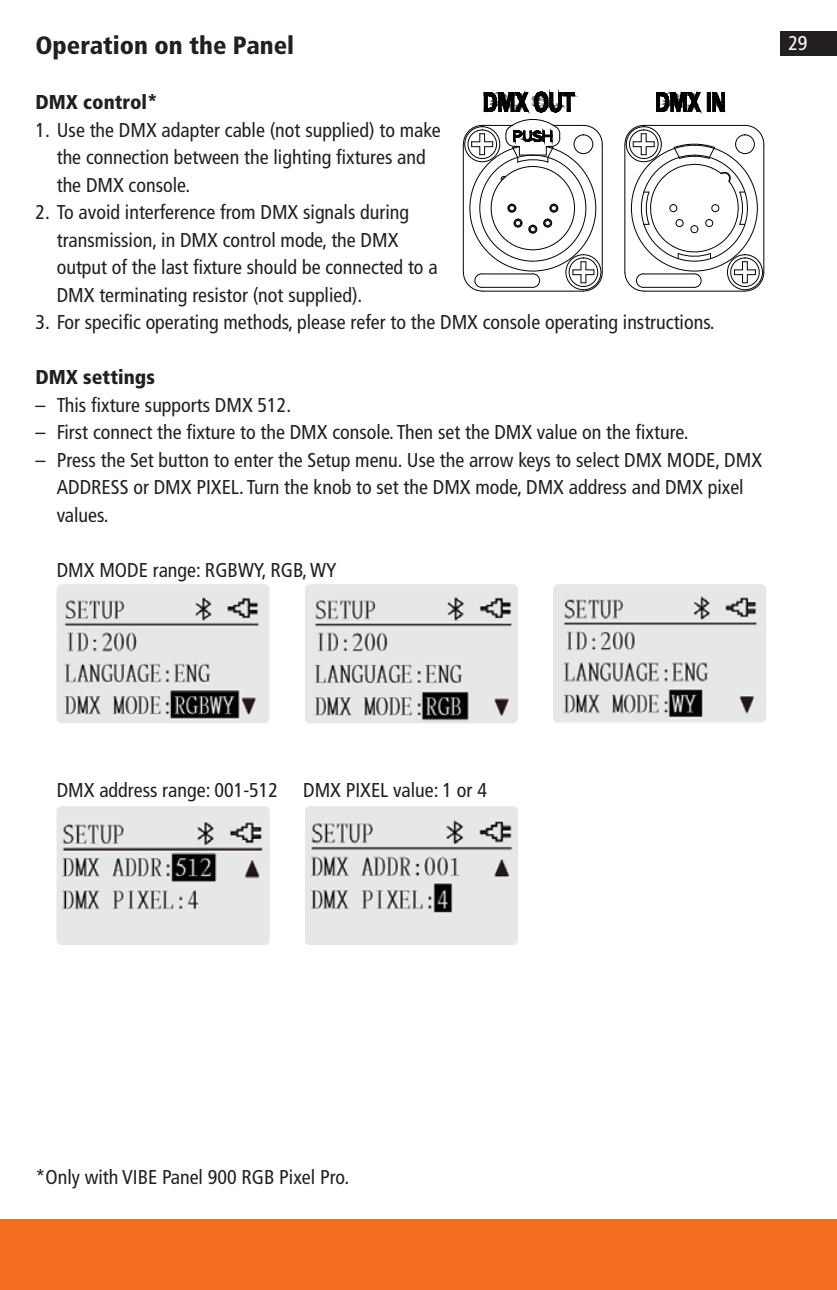
<style>
.page{position:relative;width:837px;height:1290px;background:#fff}
.page>*{position:absolute;margin:0;border:0;box-sizing:border-box;transform-origin:0 0}
.t1{font:900 condensed 25px "Frutiger LT Pro";color:#231f20}
.t2{font:condensed 20px/27.5px "Frutiger LT Pro";color:#231f20}
.t3{font:900 condensed 20px "Frutiger LT Pro";color:#231f20}
.t4{font:condensed 20px "Frutiger LT Pro";color:#fff}
</style>
<div class="page">
<div style="left:0;top:1219px;width:836px;height:71px;background:#f36e21"></div>
<div style="left:780px;top:31px;width:56px;height:24px;background:#231f20"></div>
<svg style="left:462px;top:91px;width:140px;height:201px"></svg>
<div style="left:573px;top:134px;width:20px;height:20px;border:1px solid #030303;border-radius:50%"></div>
<svg style="left:656px;top:92px;width:68px;height:20px"></svg>
<svg style="left:624px;top:125px;width:140px;height:167px"></svg>
<img style="left:57px;top:806px;width:212px;height:139px">
<img style="left:57px;top:584px;width:212px;height:139px">
<img style="left:553px;top:584px;width:212px;height:139px">
<img style="left:305px;top:806px;width:212px;height:139px">
<img style="left:305px;top:584px;width:212px;height:139px">
<p class="t1" style="left:35px;top:30px;width:260px">Operation on the Panel</p>
<p class="t4" style="left:788px;top:31px;width:21px">29</p>
<p class="t3" style="left:35px;top:90px;width:123px">DMX control*</p>
<p class="t2" style="left:57px;top:116px;width:385px;text-indent:-21px">1. Use the DMX adapter cable (not supplied) to make the connection between the lighting fixtures and the DMX console.</p>
<p class="t2" style="left:57px;top:199px;width:382px;text-indent:-21px">2. To avoid interference from DMX signals during transmission, in DMX control mode, the DMX output of the last fixture should be connected to a DMX terminating resistor (not supplied).</p>
<p class="t2" style="left:35px;top:309px;width:677px">3. For specific operating methods, please refer to the DMX console operating instructions.</p>
<p class="t3" style="left:35px;top:365px;width:121px">DMX settings</p>
<p class="t2" style="left:35px;top:391px;width:254px">– This fixture supports DMX 512.</p>
<p class="t2" style="left:35px;top:419px;width:651px">– First connect the fixture to the DMX console. Then set the DMX value on the fixture.</p>
<p class="t2" style="left:57px;top:446px;width:706px;text-indent:-21px">– Press the Set button to enter the Setup menu. Use the arrow keys to select DMX MODE, DMX<br>ADDRESS or DMX PIXEL. Turn the knob to set the DMX mode, DMX address and DMX pixel values.</p>
<p class="t2" style="left:57px;top:556px;width:281px">DMX MODE range: RGBWY, RGB, WY</p>
<p class="t2" style="left:57px;top:776px;width:223px">DMX address range: 001-512</p>
<p class="t2" style="left:303px;top:776px;width:185px">DMX PIXEL value: 1 or 4</p>
<p class="t2" style="left:35px;top:1163px;width:312px">*Only with VIBE Panel 900 RGB Pixel Pro.</p>
</div>
